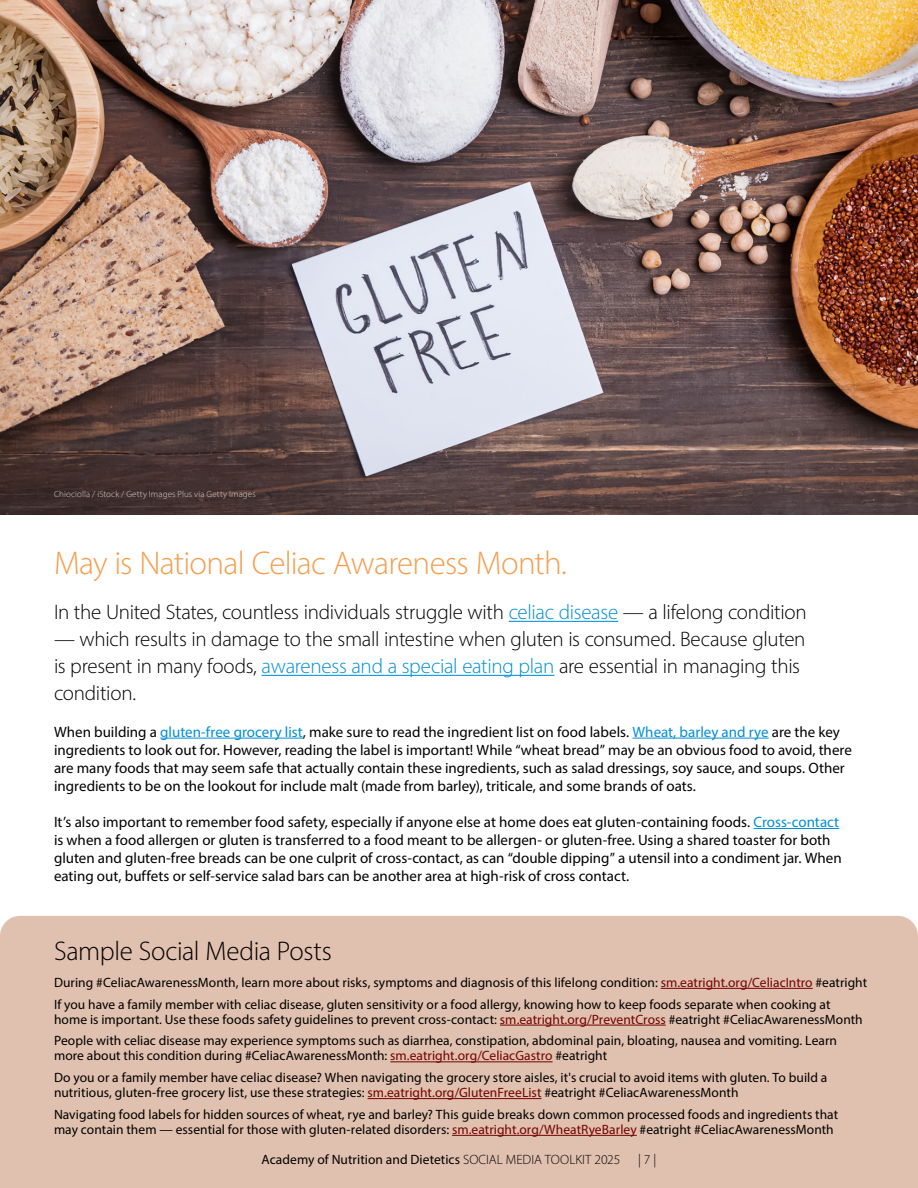
<style>
.page{position:relative;width:918px;height:1188px;background:#fff}
.page>*{position:absolute;margin:0;border:0;box-sizing:border-box;transform-origin:0 0}
.t1{font:300 33px "Myriad Pro";letter-spacing:-.02em;color:#f69e4e}
.t2{font:300 27px "Myriad Pro";letter-spacing:-.015em;color:#000}
.t3{font:300 21px/27px "Myriad Pro";letter-spacing:-.015em;color:#000}
.t4{font:15px/18px "Myriad Pro";color:#000}
.t5{font:13.5px/21.8px "Myriad Pro";letter-spacing:.005em;color:#000}
.t6{font:300 13.5px "Myriad Pro";color:#000}
.t7{font:300 9px "Myriad Pro";letter-spacing:.015em;color:#d1d3d4}
.s1{color:#008fd5}
.s2{color:#730202}
.s3{font-weight:300}
</style>
<div class="page">
<div style="left:0;top:916px;width:918px;height:272px;background:#e0c0ae"></div>
<hr style="left:661px;top:988px;width:152px;height:1px;background:#730202">
<hr style="left:500px;top:1025px;width:166px;height:1px;background:#730202">
<hr style="left:390px;top:1062px;width:163px;height:1px;background:#730202">
<hr style="left:368px;top:1098px;width:174px;height:1px;background:#730202">
<hr style="left:452px;top:1135px;width:185px;height:1px;background:#730202">
<hr style="left:509px;top:621px;width:109px;height:1px;background:#008fd5">
<hr style="left:262px;top:675px;width:292px;height:1px;background:#008fd5">
<hr style="left:160px;top:738px;width:143px;height:1px;background:#008fd5">
<hr style="left:633px;top:738px;width:136px;height:1px;background:#008fd5">
<hr style="left:754px;top:828px;width:85px;height:1px;background:#008fd5">
<img style="left:0;top:0;width:918px;height:514px">
<p class="t7" style="left:54px;top:489px;width:203px">Chiociolla / iStock / Getty Images Plus via Getty Images</p>
<h1 class="t1" style="left:54px;top:543px;width:515px">May is National Celiac Awareness Month.</h1>
<h3 class="t3" style="left:54px;top:599px;width:754px">In the United States, countless individuals struggle with <span class="s1">celiac disease</span> — a lifelong condition</h3>
<h3 class="t3" style="left:54px;top:626px;width:753px">— which results in damage to the small intestine when gluten is consumed. Because gluten is present in many foods, <span class="s1">awareness and a special eating plan</span> are essential in managing this condition.</h3>
<p class="t4" style="left:54px;top:722px;width:799px">When building a <span class="s1">gluten-free grocery list</span>, make sure to read the ingredient list on food labels. <span class="s1">Wheat, barley and rye</span> are the key ingredients to look out for. However, reading the label is important! While “wheat bread” may be an obvious food to avoid, there are many foods that may seem safe that actually contain these ingredients, such as salad dressings, soy sauce, and soups. Other ingredients to be on the lookout for include malt (made from barley), triticale, and some brands of oats.</p>
<p class="t4" style="left:54px;top:813px;width:789px">It’s also important to remember food safety, especially if anyone else at home does eat gluten-containing foods. <span class="s1">Cross-contact </span>is when a food allergen or gluten is transferred to a food meant to be allergen- or gluten-free. Using a shared toaster for both gluten and gluten-free breads can be one culprit of cross-contact, as can “double dipping” a utensil into a condiment jar. When eating out, buffets or self-service salad bars can be another area at high-risk of cross contact.</p>
<h2 class="t2" style="left:54px;top:935px;width:280px">Sample Social Media Posts</h2>
<p class="t5" style="left:54px;top:971px;width:815px">During #CeliacAwarenessMonth, learn more about risks, symptoms and diagnosis of this lifelong condition: <span class="s2">sm.eatright.org/CeliacIntro</span> #eatright<br>If you have a family member with celiac disease, gluten sensitivity or a food allergy, knowing how to keep foods separate when cooking at</p>
<p class="t5" style="left:54px;top:1008px;width:810px">home is important. Use these foods safety guidelines to prevent cross-contact: <span class="s2">sm.eatright.org/PreventCross</span> #eatright #CeliacAwarenessMonth<br>People with celiac disease may experience symptoms such as diarrhea, constipation, abdominal pain, bloating, nausea and vomiting. Learn</p>
<p class="t5" style="left:54px;top:1045px;width:775px">more about this condition during #CeliacAwarenessMonth: <span class="s2">sm.eatright.org/CeliacGastro</span> #eatright<br>Do you or a family member have celiac disease? When navigating the grocery store aisles, it's crucial to avoid items with gluten. To build a</p>
<p class="t5" style="left:54px;top:1082px;width:786px">nutritious, gluten-free grocery list, use these strategies: <span class="s2">sm.eatright.org/GlutenFreeList</span> #eatright #CeliacAwarenessMonth<br>Navigating food labels for hidden sources of wheat, rye and barley? This guide breaks down common processed foods and ingredients that</p>
<p class="t5" style="left:54px;top:1118px;width:781px">may contain them — essential for those with gluten-related disorders: <span class="s2">sm.eatright.org/WheatRyeBarley</span> #eatright #CeliacAwarenessMonth</p>
<p class="t5" style="left:262px;top:1149px;width:360px">Academy of Nutrition and Dietetics <span class="s3">SOCIAL MEDIA TOOLKIT 2025</span></p>
<p class="t6" style="left:638px;top:1152px;width:20px">| 7 |</p>
</div>
